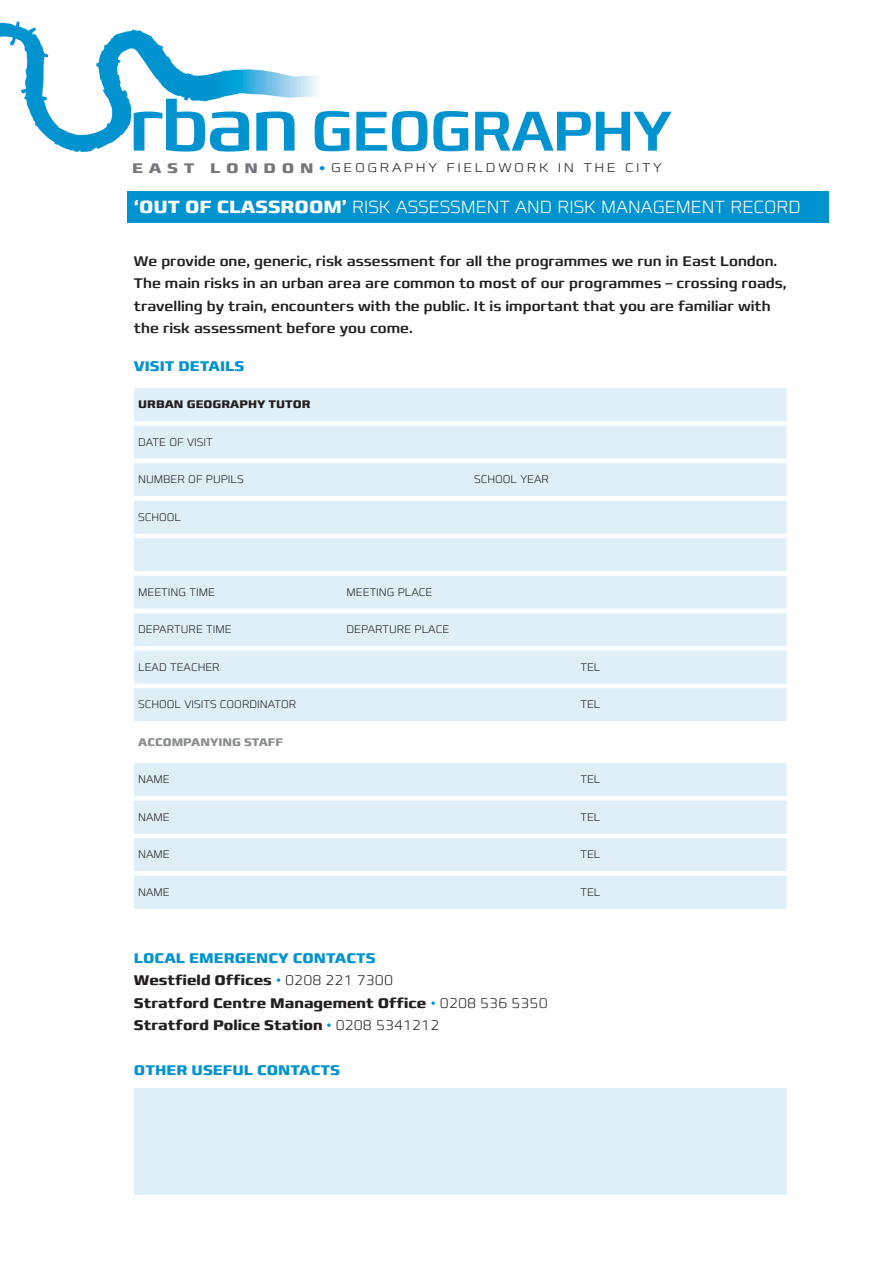
<style>
.page{position:relative;width:893px;height:1263px;background:#fff}
.page>*{position:absolute;margin:0;border:0;box-sizing:border-box;transform-origin:0 0}
.t1{font:200 18px "Francker Std";color:#fff}
.t2{font:500 14.25px/22.5px "Francker Std";color:#231f20}
.t3{font:700 14.25px "Francker Std";color:#231f20}
.t4{font:700 14.25px "Francker Std";color:#0093d0}
.t5{font:200 12.9px "Francker Std";letter-spacing:.18em;color:#231f20;scale:1.11 1}
.t6{font:200 11.25px "Francker Std";color:#231f20}
.t7{font:700 11.25px "Francker Std";color:#231f20}
.t8{font:700 11.25px "Francker Std";color:#8a8c8f}
.s1{font-weight:700;font-size:14.1px;color:#75777c}
.s2{font-weight:700;font-size:14.1px;color:#0093d0}
.s3{font-weight:700}
.s4{font-weight:200;color:#0093d0}
.s5{font-weight:200}
</style>
<div class="page">
<svg style="left:0;top:23px;width:350px;height:129px"></svg>
<svg style="left:134px;top:99px;width:115px;height:53px"></svg>
<svg style="left:256px;top:112px;width:39px;height:39px"></svg>
<svg style="left:315px;top:111px;width:34px;height:40px"></svg>
<svg style="left:356px;top:111px;width:71px;height:40px"></svg>
<svg style="left:433px;top:111px;width:35px;height:40px"></svg>
<svg style="left:475px;top:112px;width:197px;height:39px"></svg>
<div style="left:128px;top:191px;width:701px;height:32px;background:#0093d0"></div>
<div style="left:134px;top:388px;width:653px;height:33px;background:#dfeff8"></div>
<div style="left:134px;top:426px;width:653px;height:33px;background:#dfeff8"></div>
<div style="left:134px;top:463px;width:653px;height:33px;background:#dfeff8"></div>
<div style="left:134px;top:501px;width:653px;height:33px;background:#dfeff8"></div>
<div style="left:134px;top:538px;width:653px;height:33px;background:#dfeff8"></div>
<div style="left:134px;top:576px;width:653px;height:33px;background:#dfeff8"></div>
<div style="left:134px;top:613px;width:653px;height:33px;background:#dfeff8"></div>
<div style="left:134px;top:651px;width:653px;height:33px;background:#dfeff8"></div>
<div style="left:134px;top:688px;width:653px;height:33px;background:#dfeff8"></div>
<div style="left:134px;top:763px;width:653px;height:33px;background:#dfeff8"></div>
<div style="left:134px;top:801px;width:653px;height:33px;background:#dfeff8"></div>
<div style="left:134px;top:838px;width:653px;height:33px;background:#dfeff8"></div>
<div style="left:134px;top:876px;width:653px;height:33px;background:#dfeff8"></div>
<div style="left:134px;top:1089px;width:653px;height:106px;background:#dfeff8"></div>
<p class="t5" style="left:132px;top:160px;width:479px"><span class="s1">E A S T L O N D O N</span> <span class="s2">•</span> GEOGRAPHY FIELDWORK IN THE CITY</p>
<p class="t1" style="left:134px;top:196px;width:668px"><span class="s3">‘OUT OF CLASSROOM’</span> RISK ASSESSMENT AND RISK MANAGEMENT RECORD</p>
<p class="t2" style="left:134px;top:250px;width:654px">We provide one, generic, risk assessment for all the programmes we run in East London.<br>The main risks in an urban area are common to most of our programmes – crossing roads, travelling by train, encounters with the public. It is important that you are familiar with the risk assessment before you come.</p>
<p class="t4" style="left:134px;top:357px;width:112px">VISIT DETAILS</p>
<p class="t7" style="left:138px;top:398px;width:174px">URBAN GEOGRAPHY TUTOR</p>
<p class="t6" style="left:138px;top:435px;width:76px">DATE OF VISIT</p>
<p class="t6" style="left:138px;top:473px;width:107px">NUMBER OF PUPILS</p>
<p class="t6" style="left:474px;top:473px;width:76px">SCHOOL YEAR</p>
<p class="t6" style="left:138px;top:510px;width:44px">SCHOOL</p>
<p class="t6" style="left:138px;top:585px;width:78px">MEETING TIME</p>
<p class="t6" style="left:347px;top:585px;width:87px">MEETING PLACE</p>
<p class="t6" style="left:138px;top:623px;width:95px">DEPARTURE TIME</p>
<p class="t6" style="left:347px;top:623px;width:104px">DEPARTURE PLACE</p>
<p class="t6" style="left:138px;top:660px;width:83px">LEAD TEACHER</p>
<p class="t6" style="left:580px;top:660px;width:21px">TEL</p>
<p class="t6" style="left:138px;top:698px;width:160px">SCHOOL VISITS COORDINATOR</p>
<p class="t6" style="left:580px;top:698px;width:21px">TEL</p>
<p class="t8" style="left:138px;top:735px;width:146px">ACCOMPANYING STAFF</p>
<p class="t6" style="left:138px;top:773px;width:33px">NAME</p>
<p class="t6" style="left:580px;top:773px;width:21px">TEL</p>
<p class="t6" style="left:138px;top:810px;width:33px">NAME</p>
<p class="t6" style="left:580px;top:810px;width:21px">TEL</p>
<p class="t6" style="left:138px;top:848px;width:33px">NAME</p>
<p class="t6" style="left:580px;top:848px;width:21px">TEL</p>
<p class="t6" style="left:138px;top:885px;width:33px">NAME</p>
<p class="t6" style="left:580px;top:885px;width:21px">TEL</p>
<p class="t4" style="left:134px;top:949px;width:243px">LOCAL EMERGENCY CONTACTS</p>
<p class="t3" style="left:134px;top:971px;width:261px">Westfield Offices <span class="s4">•</span> <span class="s5">0208 221 7300</span></p>
<p class="t3" style="left:134px;top:994px;width:415px">Stratford Centre Management Office <span class="s4">•</span> <span class="s5">0208 536 5350</span></p>
<p class="t3" style="left:134px;top:1016px;width:307px">Stratford Police Station <span class="s4">•</span> <span class="s5">0208 5341212</span></p>
<p class="t4" style="left:134px;top:1061px;width:208px">OTHER USEFUL CONTACTS</p>
</div>
